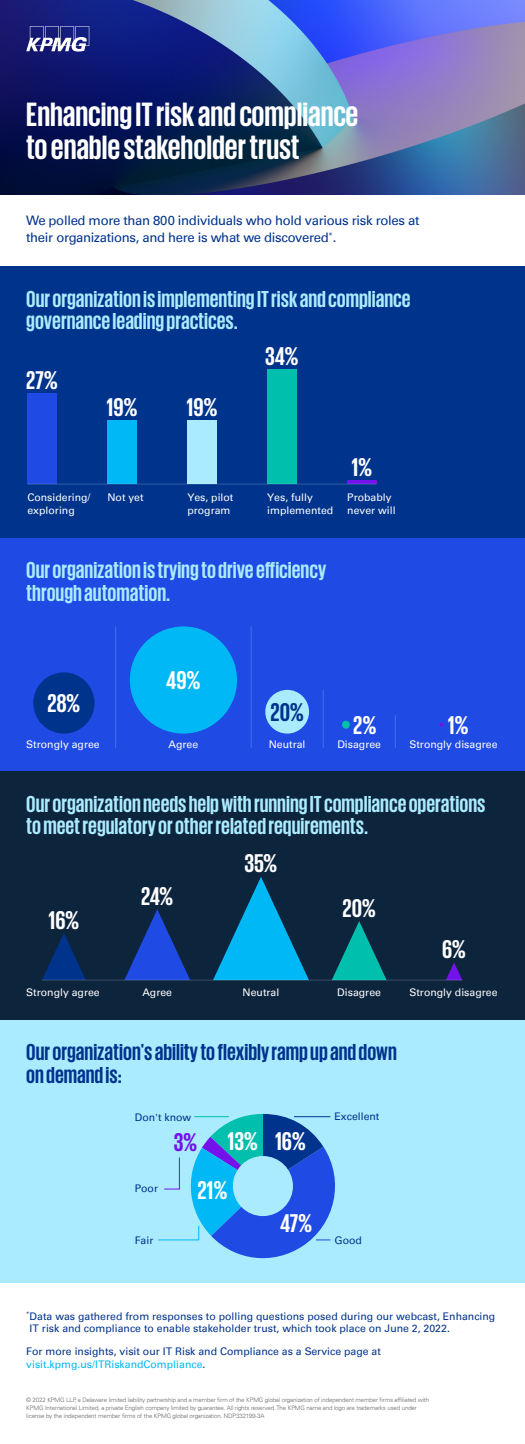
<style>
.page{position:relative;width:525px;height:1444px;background:#fff}
.page>*{position:absolute;margin:0;border:0;box-sizing:border-box;transform-origin:0 0}
.t1{font:700 34.48px/33.1px "KPMG";color:#fff}
.t2{font:700 26.25px "KPMG";color:#fff}
.t3{font:700 26.25px "KPMG";color:#00338c}
.t4{font:700 26.25px "KPMG";color:#7312eb}
.t5{font:700 23.62px/22.8px "KPMG";color:#abebff}
.t6{font:700 23.62px/22.8px "KPMG";color:#00338c}
.t7{font:13.12px/17.5px "Univers 55 Roman";letter-spacing:-.025em;color:#00338c}
.t8{font:10.5px/12.6px "Univers 55 Roman";color:#00338c}
.t9{font:10.5px/12.6px "Univers 55 Roman";color:#fff}
.t10{font:300 6.12px/7.9px "Univers 45";letter-spacing:-.02em;color:#666}
.s1{color:#00b8f5}
</style>
<div class="page">
<img style="left:0;top:0;width:525px;height:194px">
<svg style="left:26px;top:26px;width:63px;height:26px"></svg>
<div style="left:0;top:266px;width:525px;height:272px;background:#00338c"></div>
<div style="left:27px;top:393px;width:30px;height:91px;background:#1f4ae3"></div>
<div style="left:107px;top:420px;width:30px;height:64px;background:#00b8f5"></div>
<div style="left:187px;top:420px;width:30px;height:64px;background:#abebff"></div>
<div style="left:267px;top:370px;width:29px;height:114px;background:#00bfad"></div>
<hr style="left:347px;top:481px;width:29px;height:3px;background:#7312eb">
<hr style="left:27px;top:484px;width:349px;height:1px;background:#fff">
<div style="left:0;top:538px;width:525px;height:234px;background:#1f4ae3"></div>
<svg style="left:439px;top:723px;width:4px;height:4px"></svg>
<div style="left:33px;top:672px;width:61px;height:61px;background:#00338c;border-radius:50%"></div>
<div style="left:130px;top:626px;width:107px;height:107px;background:#00b8f5;border-radius:50%"></div>
<div style="left:265px;top:690px;width:44px;height:43px;background:#abebff;border-radius:50%"></div>
<div style="left:342px;top:721px;width:8px;height:8px;background:#00bfad;border-radius:50%"></div>
<hr style="left:115px;top:626px;width:1px;height:122px;background:#fff">
<hr style="left:251px;top:626px;width:1px;height:122px;background:#fff">
<hr style="left:323px;top:690px;width:1px;height:58px;background:#fff">
<hr style="left:395px;top:715px;width:1px;height:33px;background:#fff">
<div style="left:0;top:771px;width:525px;height:249px;background:#0d243d"></div>
<svg style="left:446px;top:962px;width:16px;height:18px"></svg>
<svg style="left:42px;top:933px;width:44px;height:47px"></svg>
<svg style="left:124px;top:909px;width:66px;height:71px"></svg>
<svg style="left:213px;top:877px;width:96px;height:103px"></svg>
<svg style="left:332px;top:921px;width:54px;height:59px"></svg>
<div style="left:0;top:1020px;width:525px;height:262px;background:#abebff"></div>
<hr style="left:42px;top:980px;width:420px;height:1px;background:#fff">
<svg style="left:158px;top:1114px;width:177px;height:145px"></svg>
<h1 class="t1" style="left:26px;top:96px;width:334px">Enhancing IT risk and compliance to enable stakeholder trust</h1>
<h3 class="t7" style="left:26px;top:211px;width:395px">We polled more than 800 individuals who hold various risk roles at their organizations, and here is what we discovered<sup>*</sup>.</h3>
<h3 class="t5" style="left:26px;top:286px;width:386px">Our organization is implementing IT risk and compliance governance leading practices.</h3>
<h2 class="t2" style="left:26px;top:367px;width:33px">27%</h2>
<h2 class="t2" style="left:107px;top:394px;width:32px">19%</h2>
<h2 class="t2" style="left:186px;top:394px;width:32px">19%</h2>
<h2 class="t2" style="left:265px;top:343px;width:35px">34%</h2>
<h2 class="t2" style="left:351px;top:454px;width:23px">1%</h2>
<h3 class="t9" style="left:27px;top:491px;width:65px">Considering/ exploring</h3>
<h3 class="t9" style="left:107px;top:491px;width:38px">Not yet</h3>
<h3 class="t9" style="left:187px;top:491px;width:48px">Yes, pilot program</h3>
<h3 class="t9" style="left:267px;top:491px;width:67px">Yes, fully implemented</h3>
<h3 class="t9" style="left:347px;top:491px;width:50px">Probably never will</h3>
<h3 class="t5" style="left:26px;top:558px;width:301px">Our organization is trying to drive efficiency through automation.</h3>
<h2 class="t2" style="left:47px;top:690px;width:34px">28%</h2>
<h3 class="t9" style="left:26px;top:738px;width:75px">Strongly agree</h3>
<h2 class="t2" style="left:166px;top:667px;width:36px">49%</h2>
<h3 class="t9" style="left:168px;top:738px;width:31px">Agree</h3>
<h2 class="t3" style="left:270px;top:698px;width:35px">20%</h2>
<h3 class="t9" style="left:269px;top:738px;width:38px">Neutral</h3>
<h2 class="t2" style="left:353px;top:711px;width:25px">2%</h2>
<h3 class="t9" style="left:337px;top:738px;width:45px">Disagree</h3>
<h2 class="t2" style="left:448px;top:711px;width:23px">1%</h2>
<h3 class="t9" style="left:409px;top:738px;width:90px">Strongly disagree</h3>
<h3 class="t5" style="left:26px;top:791px;width:460px">Our organization needs help with running IT compliance operations to meet regulatory or other related requirements.</h3>
<h2 class="t2" style="left:48px;top:906px;width:32px">16%</h2>
<h3 class="t9" style="left:26px;top:986px;width:75px">Strongly agree</h3>
<h2 class="t2" style="left:141px;top:883px;width:34px">24%</h2>
<h3 class="t9" style="left:142px;top:986px;width:31px">Agree</h3>
<h2 class="t2" style="left:244px;top:850px;width:34px">35%</h2>
<h3 class="t9" style="left:242px;top:986px;width:38px">Neutral</h3>
<h2 class="t2" style="left:342px;top:894px;width:35px">20%</h2>
<h3 class="t9" style="left:337px;top:986px;width:45px">Disagree</h3>
<h2 class="t2" style="left:442px;top:936px;width:25px">6%</h2>
<h3 class="t9" style="left:409px;top:986px;width:90px">Strongly disagree</h3>
<h3 class="t6" style="left:26px;top:1039px;width:372px">Our organization's ability to flexibly ramp up and down on demand is:</h3>
<h3 class="t8" style="left:135px;top:1110px;width:58px">Don't know</h3>
<h2 class="t4" style="left:174px;top:1129px;width:25px">3%</h2>
<h2 class="t2" style="left:227px;top:1128px;width:80px">13% 16%</h2>
<h3 class="t8" style="left:135px;top:1181px;width:25px">Poor</h3>
<h2 class="t2" style="left:197px;top:1176px;width:32px">21%</h2>
<h2 class="t2" style="left:280px;top:1210px;width:34px">47%</h2>
<h3 class="t8" style="left:334px;top:1110px;width:46px">Excellent</h3>
<h3 class="t8" style="left:135px;top:1234px;width:20px">Fair</h3>
<h3 class="t8" style="left:334px;top:1234px;width:29px">Good</h3>
<h3 class="t8" style="left:30px;top:1310px;width:467px;text-indent:-3px"><sup>*</sup>Data was gathered from responses to polling questions posed during our webcast, Enhancing<br>IT risk and compliance to enable stakeholder trust, which took place on June 2, 2022.</h3>
<h3 class="t8" style="left:26px;top:1345px;width:356px">For more insights, visit our IT Risk and Compliance as a Service page at <span class="s1">visit.kpmg.us/ITRiskandCompliance</span>.</h3>
<p class="t10" style="left:26px;top:1396px;width:404px">© 2022 KPMG LLP, a Delaware limited liability partnership and a member firm of the KPMG global organization of independent member firms affiliated with<br>KPMG International Limited, a private English company limited by guarantee. All rights reserved. The KPMG name and logo are trademarks used under license by the independent member firms of the KPMG global organization. NDP332199-3A</p>
</div>
